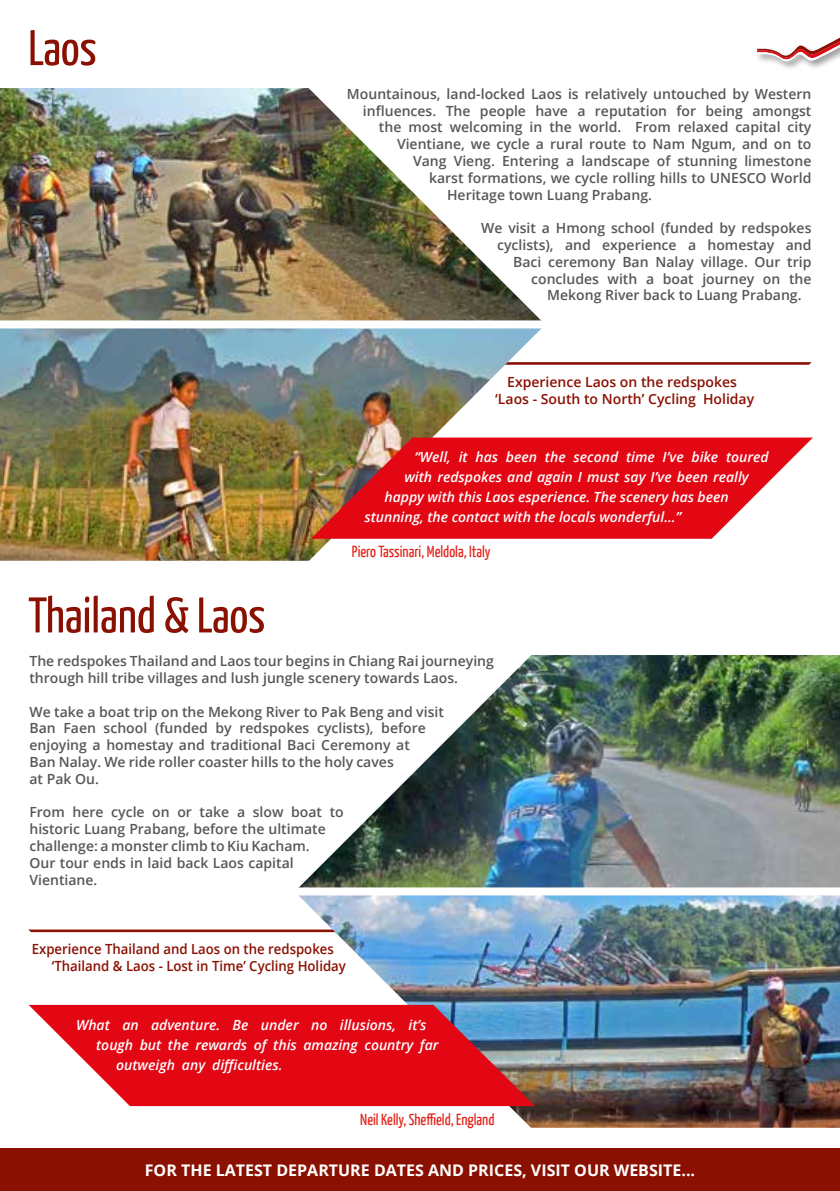
<style>
.page{position:relative;width:840px;height:1191px;background:#fff}
.page>*{position:absolute;margin:0;border:0;box-sizing:border-box;transform-origin:0 0}
.t1{font:50px "Yanone Kaffeesatz";color:#8a1002}
.t2{font:16px "Yanone Kaffeesatz";color:#e5231b}
.t3{font:700 16px "Open Sans";color:#fff}
.t4{font:600 14px/16.8px "Open Sans";color:#575756}
.t5{font:italic 600 14px "Open Sans";color:#fff}
.t6{font:600 14px/16.8px "Open Sans";color:#8a1002;scale:.94 1}
.t7{font:600 14px/16.8px "Open Sans";color:#8a1002;text-align:center}
</style>
<div class="page">
<svg style="left:28px;top:929px;width:266px;height:3px"></svg>
<svg style="left:543px;top:362px;width:268px;height:3px"></svg>
<div style="left:0;top:1148px;width:839px;height:43px;background:#8a1002"></div>
<img style="left:294px;top:655px;width:545px;height:472px">
<div style="left:275px;top:887px;width:564px;height:8px;background:#fff"></div>
<img style="left:0;top:88px;width:541px;height:232px">
<img style="left:0;top:328px;width:543px;height:233px">
<div style="left:754px;top:33px;width:85px;height:38px;background:#000;opacity:.4"></div>
<svg style="left:756px;top:35px;width:83px;height:30px"></svg>
<svg style="left:310px;top:437px;width:502px;height:102px;background:#dd2c32"></svg>
<svg style="left:29px;top:1005px;width:505px;height:101px;background:#d92c39"></svg>
<h1 class="t1" style="left:28px;top:17px;width:70px">Laos</h1>
<h1 class="t1" style="left:28px;top:584px;width:238px">Thailand &amp; Laos</h1>
<p class="t4" style="left:347px;top:85px;width:466px">Mountainous, land-locked Laos is relatively untouched by Western</p>
<p class="t4" style="left:363px;top:102px;width:450px">influences. The people have a reputation for being amongst</p>
<p class="t4" style="left:379px;top:119px;width:433px">the most welcoming in the world. From relaxed capital city</p>
<p class="t4" style="left:397px;top:135px;width:415px">Vientiane, we cycle a rural route to Nam Ngum, and on to</p>
<p class="t4" style="left:413px;top:152px;width:400px">Vang Vieng. Entering a landscape of stunning limestone</p>
<p class="t4" style="left:429px;top:169px;width:384px">karst formations, we cycle rolling hills to UNESCO World</p>
<p class="t4" style="left:447px;top:186px;width:206px">Heritage town Luang Prabang.</p>
<p class="t4" style="left:481px;top:219px;width:332px">We visit a Hmong school (funded by redspokes</p>
<p class="t4" style="left:497px;top:236px;width:315px">cyclists), and experience a homestay and</p>
<p class="t4" style="left:513px;top:253px;width:300px">Baci ceremony Ban Nalay village. Our trip</p>
<p class="t4" style="left:531px;top:270px;width:282px">concludes with a boat journey on the</p>
<p class="t4" style="left:547px;top:287px;width:256px">Mekong River back to Luang Prabang.</p>
<p class="t7" style="left:495px;top:373px;width:260px">Experience Laos on the redspokes ‘Laos - South to North’ Cycling Holiday</p>
<p class="t5" style="left:414px;top:447px;width:355px">“Well, it has been the second time I’ve bike toured</p>
<p class="t5" style="left:404px;top:467px;width:346px">with redspokes and again I must say I’ve been really</p>
<p class="t5" style="left:384px;top:487px;width:346px">happy with this Laos esperience. The scenery has been</p>
<p class="t5" style="left:364px;top:507px;width:318px">stunning, the contact with the locals wonderful...”</p>
<p class="t2" style="left:352px;top:542px;width:140px">Piero Tassinari, Meldola, Italy</p>
<p class="t4" style="left:29px;top:652px;width:466px">The redspokes Thailand and Laos tour begins in Chiang Rai journeying through hill tribe villages and lush jungle scenery towards Laos.</p>
<p class="t4" style="left:29px;top:702px;width:416px">We take a boat trip on the Mekong River to Pak Beng and visit Ban Faen school (funded by redspokes cyclists), before enjoying a homestay and traditional Baci Ceremony at<br>Ban Nalay. We ride roller coaster hills to the holy caves<br>at Pak Ou.</p>
<p class="t4" style="left:29px;top:803px;width:315px">From here cycle on or take a slow boat to historic Luang Prabang, before the ultimate challenge: a monster climb to Kiu Kacham.<br>Our tour ends in laid back Laos capital Vientiane.</p>
<p class="t6" style="left:52px;top:940px;width:314px;text-indent:-20px">Experience Thailand and Laos on the redspokes ‘Thailand &amp; Laos - Lost in Time’ Cycling Holiday</p>
<p class="t5" style="left:76px;top:1015px;width:352px">What an adventure. Be under no illusions, it’s</p>
<p class="t5" style="left:96px;top:1035px;width:343px">tough but the rewards of this amazing country far</p>
<p class="t5" style="left:116px;top:1055px;width:168px">outweigh any difficulties.</p>
<p class="t2" style="left:360px;top:1109px;width:136px">Neil Kelly, Sheffield, England</p>
<p class="t3" style="left:145px;top:1158px;width:551px">FOR THE LATEST DEPARTURE DATES AND PRICES, VISIT OUR WEBSITE...</p>
</div>
